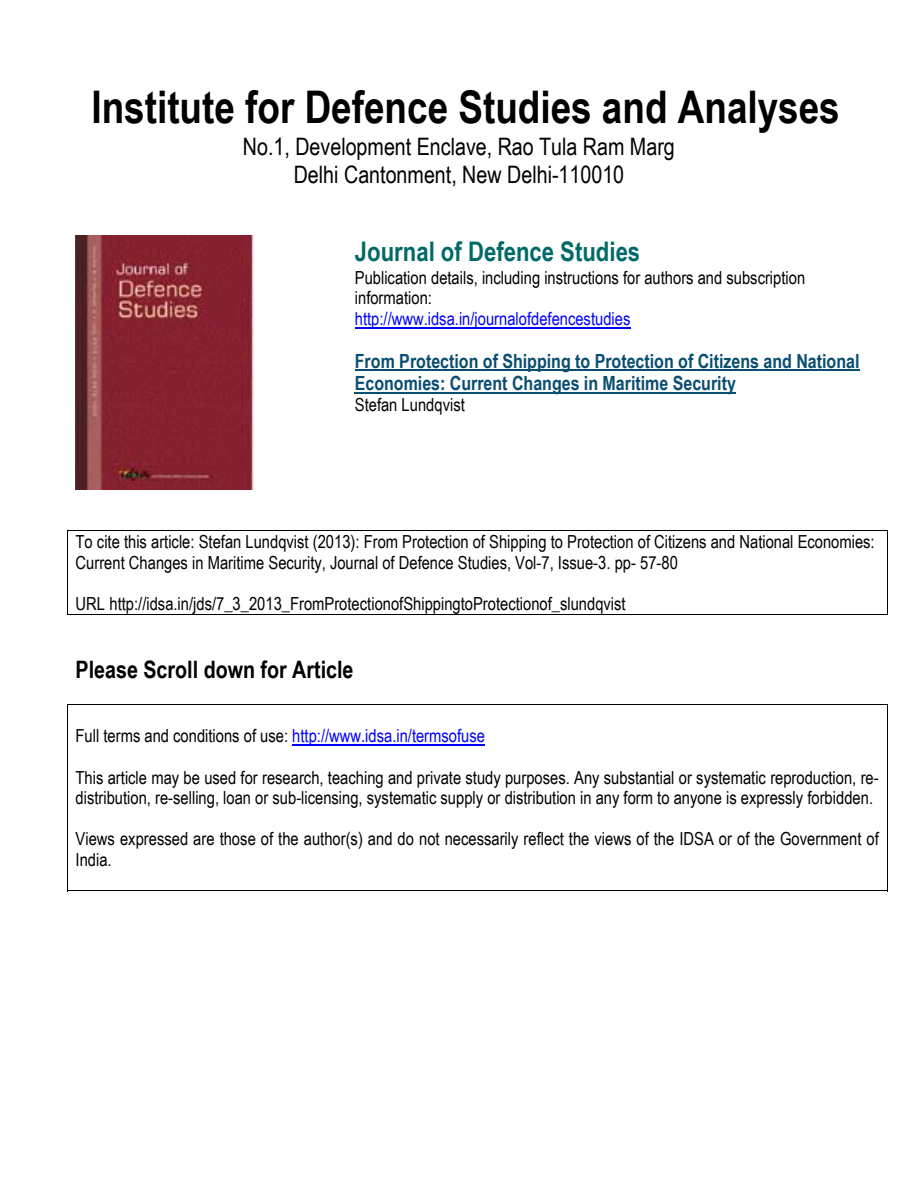
<style>
.page{position:relative;width:918px;height:1188px;background:#fff}
.page>*{position:absolute;margin:0;border:0;box-sizing:border-box;transform-origin:0 0}
.t1{font:700 45px "Arial Narrow";color:#000}
.t2{font:700 27px "Arial Narrow";color:#006a68}
.t3{font:24px/27.6px "Arial Narrow";color:#000;text-align:center}
.t4{font:700 24px "Arial Narrow";color:#000}
.t5{font:700 19.5px/22.4px "Arial Narrow";color:#094d71}
.t6{font:18px/20.7px "Arial Narrow";color:#000}
.t7{font:18px "Arial Narrow";color:#00f}
.s1{color:#000}
</style>
<div class="page">
<img style="left:76px;top:236px;width:178px;height:253px">
<hr style="left:355px;top:327px;width:276px;height:1px;background:#00f">
<hr style="left:355px;top:370px;width:505px;height:1px;background:#094d71">
<hr style="left:355px;top:392px;width:381px;height:2px;background:#094d71">
<hr style="left:67px;top:530px;width:820px;height:1px;background:#000">
<hr style="left:67px;top:531px;width:1px;height:83px;background:#000">
<hr style="left:887px;top:531px;width:1px;height:83px;background:#000">
<hr style="left:67px;top:614px;width:280px;height:1px;background:#000">
<hr style="left:347px;top:614px;width:539px;height:1px;background:#000">
<hr style="left:292px;top:744px;width:193px;height:1px;background:#00f">
<hr style="left:67px;top:704px;width:820px;height:1px;background:#000">
<hr style="left:67px;top:705px;width:1px;height:186px;background:#000">
<hr style="left:67px;top:891px;width:820px;height:1px;background:#000">
<hr style="left:887px;top:705px;width:1px;height:186px;background:#000">
<h1 class="t1" style="left:92px;top:81px;width:750px">Institute for Defence Studies and Analyses</h1>
<h3 class="t3" style="left:243px;top:133px;width:433px">No.1, Development Enclave, Rao Tula Ram Marg<br>Delhi Cantonment, New Delhi-110010</h3>
<h2 class="t2" style="left:355px;top:236px;width:287px">Journal of Defence Studies</h2>
<p class="t6" style="left:355px;top:267px;width:452px">Publication details, including instructions for authors and subscription information:</p>
<p class="t7" style="left:355px;top:308px;width:277px">http://www.idsa.in/journalofdefencestudies</p>
<p class="t5" style="left:355px;top:349px;width:506px">From Protection of Shipping to Protection of Citizens and National<br>Economies: Current Changes in Maritime Security</p>
<p class="t6" style="left:355px;top:394px;width:111px">Stefan Lundqvist</p>
<p class="t6" style="left:76px;top:531px;width:801px">To cite this article: Stefan Lundqvist (2013): From Protection of Shipping to Protection of Citizens and National Economies:<br>Current Changes in Maritime Security, Journal of Defence Studies, Vol-7, Issue-3. pp- 57-80</p>
<p class="t6" style="left:76px;top:593px;width:552px">URL http://idsa.in/jds/7_3_2013_FromProtectionofShippingtoProtectionof_slundqvist</p>
<h3 class="t4" style="left:76px;top:656px;width:279px">Please Scroll down for Article</h3>
<p class="t7" style="left:76px;top:725px;width:411px"><span class="s1">Full terms and conditions of use:</span> http://www.idsa.in/termsofuse</p>
<p class="t6" style="left:76px;top:767px;width:805px">This article may be used for research, teaching and private study purposes. Any substantial or systematic reproduction, re&shy;distribution, re-selling, loan or sub-licensing, systematic supply or distribution in any form to anyone is expressly forbidden.</p>
<p class="t6" style="left:76px;top:829px;width:805px">Views expressed are those of the author(s) and do not necessarily reflect the views of the IDSA or of the Government of<br>India.</p>
</div>
